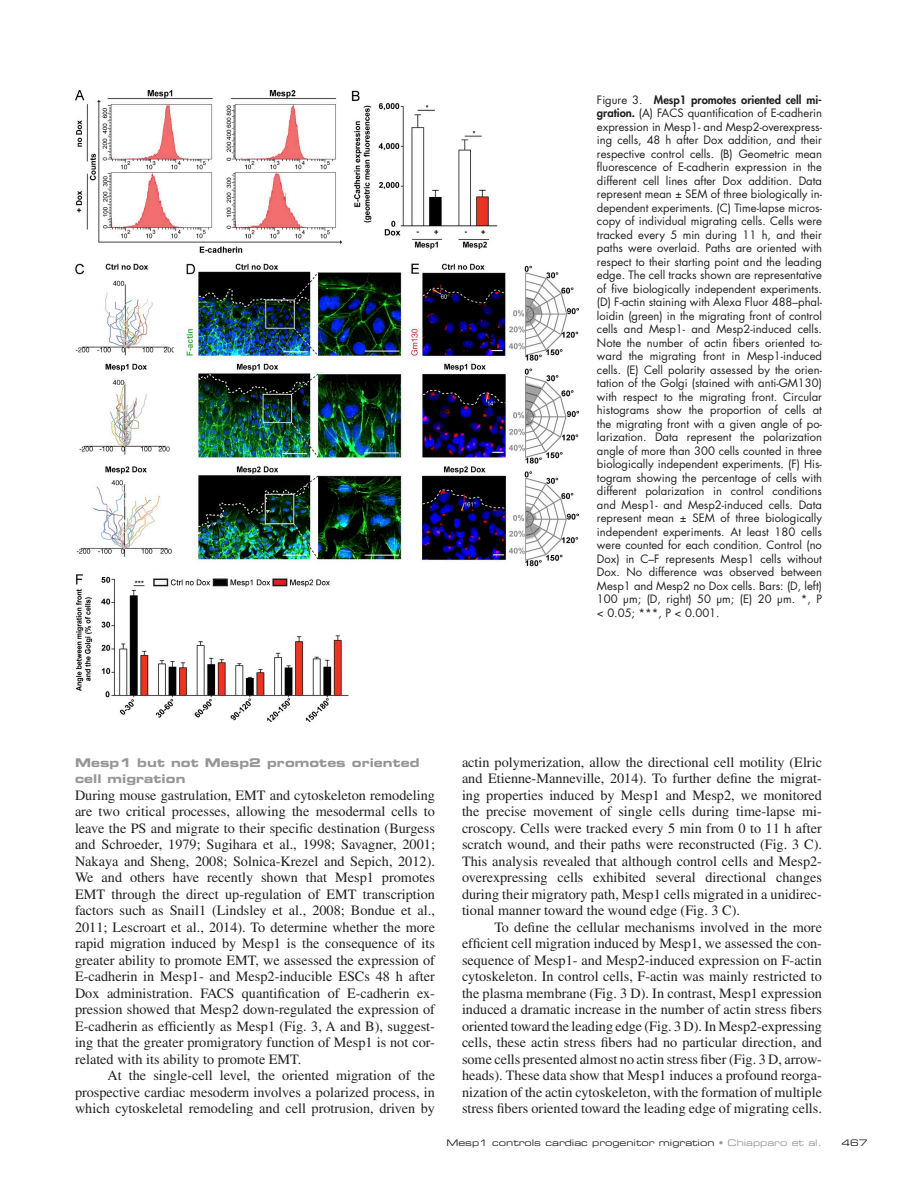
<style>
.page{position:relative;width:918px;height:1188px;background:#fff}
.page>*{position:absolute;margin:0;border:0;box-sizing:border-box;transform-origin:0 0}
.t1{font:14.25px/16.5px "Times LT Std";color:#231f20;text-align:justify}
.t2{font:12px/16.5px "Eurostile LT Std Bold Ex 2";letter-spacing:.005em;color:#949698}
.t3{font:11.25px/13.5px "Futura Std";color:#231f20;text-align:justify}
.t4{font:9px "Eurostile LT Std Ex 2";color:#231f20}
.s1{font-weight:800}
.s2{color:#949698}
</style>
<div class="page">
<img style="left:75px;top:90px;width:504px;height:631px">
<p class="t3" style="left:597px;top:93px;width:227px">Figure 3. <span class="s1">Mesp1 promotes oriented cell mi&shy;gration.</span> (A) FACS quantification of E-cadherin expression in Mesp1- and Mesp2-overexpress&shy;ing cells, 48 h after Dox addition, and their respective control cells. (B) Geometric mean fluorescence of E-cadherin expression in the different cell lines after Dox addition. Data represent mean ± SEM of three biologically in&shy;dependent experiments. (C) Time-lapse micros&shy;copy of individual migrating cells. Cells were tracked every 5 min during 11 h, and their paths were overlaid. Paths are oriented with respect to their starting point and the leading edge. The cell tracks shown are representative of five biologically independent experiments. (D) F-actin staining with Alexa Fluor 488–phal&shy;loidin (green) in the migrating front of control cells and Mesp1- and Mesp2-induced cells.<br>Note the number of actin fibers oriented to&shy;ward the migrating front in Mesp1-induced cells. (E) Cell polarity assessed by the orien&shy;tation of the Golgi (stained with anti-GM130) with respect to the migrating front. Circular histograms show the proportion of cells at the migrating front with a given angle of po&shy;larization. Data represent the polarization angle of more than 300 cells counted in three biologically independent experiments. (F) His&shy;togram showing the percentage of cells with different polarization in control conditions and Mesp1- and Mesp2-induced cells. Data represent mean ± SEM of three biologically independent experiments. At least 180 cells were counted for each condition. Control (no Dox) in C–F represents Mesp1 cells without Dox. No difference was observed between Mesp1 and Mesp2 no Dox cells. Bars: (D, left)<br>100 µm; (D, right) 50 µm; (E) 20 µm. *, P &lt; 0.05; ***, P &lt; 0.001.</p>
<p class="t2" style="left:75px;top:754px;width:346px">Mesp1 but not Mesp2 promotes oriented cell migration</p>
<p class="t1" style="left:75px;top:786px;width:362px">During mouse gastrulation, EMT and cytoskeleton remodeling are two critical processes, allowing the mesodermal cells to leave the PS and migrate to their specific destination (Burgess and Schroeder, 1979; Sugihara et al., 1998; Savagner, 2001; Nakaya and Sheng, 2008; Solnica-Krezel and Sepich, 2012).<br>We and others have recently shown that Mesp1 promotes EMT through the direct up-regulation of EMT transcription factors such as Snail1 (Lindsley et al., 2008; Bondue et al., 2011; Lescroart et al., 2014). To determine whether the more rapid migration induced by Mesp1 is the consequence of its greater ability to promote EMT, we assessed the expression of E-cadherin in Mesp1- and Mesp2-inducible ESCs 48 h after Dox administration. FACS quantification of E-cadherin ex&shy;pression showed that Mesp2 down-regulated the expression of E-cadherin as efficiently as Mesp1 (Fig. 3, A and B), suggest&shy;ing that the greater promigratory function of Mesp1 is not cor&shy;related with its ability to promote EMT.</p>
<p class="t1" style="left:75px;top:1067px;width:362px;text-indent:32px">At the single-cell level, the oriented migration of the prospective cardiac mesoderm involves a polarized process, in which cytoskeletal remodeling and cell protrusion, driven by</p>
<p class="t1" style="left:462px;top:753px;width:362px">actin polymerization, allow the directional cell motility (Elric and Etienne-Manneville, 2014). To further define the migrat&shy;ing properties induced by Mesp1 and Mesp2, we monitored the precise movement of single cells during time-lapse mi&shy;croscopy. Cells were tracked every 5 min from 0 to 11 h after scratch wound, and their paths were reconstructed (Fig. 3 C).<br>This analysis revealed that although control cells and Mesp2- overexpressing cells exhibited several directional changes during their migratory path, Mesp1 cells migrated in a unidirec&shy;tional manner toward the wound edge (Fig. 3 C).</p>
<p class="t1" style="left:462px;top:918px;width:362px;text-indent:32px">To define the cellular mechanisms involved in the more efficient cell migration induced by Mesp1, we assessed the con&shy;sequence of Mesp1- and Mesp2-induced expression on F-actin cytoskeleton. In control cells, F-actin was mainly restricted to the plasma membrane (Fig. 3 D). In contrast, Mesp1 expression induced a dramatic increase in the number of actin stress fibers oriented toward the leading edge (Fig. 3 D). In Mesp2-expressing cells, these actin stress fibers had no particular direction, and some cells presented almost no actin stress fiber (Fig. 3 D, arrow&shy;heads). These data show that Mesp1 induces a profound reorga&shy;nization of the actin cytoskeleton, with the formation of multiple stress fibers oriented toward the leading edge of migrating cells.</p>
<p class="t4" style="left:446px;top:1136px;width:377px">Mesp1 controls cardiac progenitor migration <span class="s2">• Chiapparo et al.</span></p>
<p class="t4" style="left:841px;top:1136px;width:28px">467</p>
</div>
